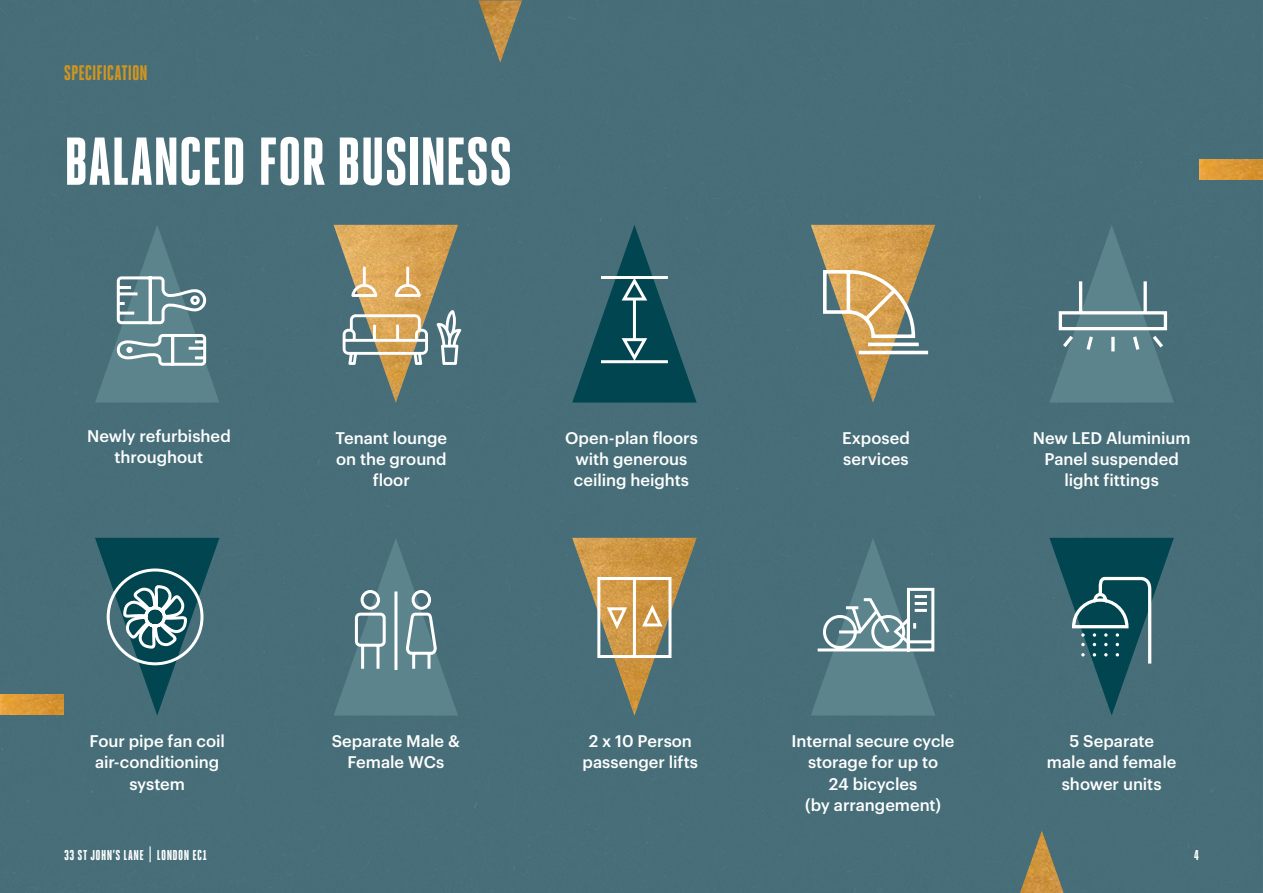
<style>
.page{position:relative;width:1263px;height:893px;background:#476e78}
.page>*{position:absolute;margin:0;border:0;box-sizing:border-box;transform-origin:0 0}
._5CP_language_pull{font:800 67.5px "Heroic Condensed";letter-spacing:-.01em;color:#fff}
._5CP_Page_Heading{font:800 21px "Heroic Condensed";color:#ce9522}
._5CP_Stand_First{font:500 16.5px/21px "Graphik";color:#fff;text-align:center}
.t1{font:800 14.25px "Heroic Condensed";letter-spacing:.03em;color:#fff}
.s1{font-size:18.6px}
</style>
<div class="page">
<svg style="left:811px;top:539px;width:124px;height:176px"></svg>
<svg style="left:1049px;top:538px;width:125px;height:177px"></svg>
<svg style="left:572px;top:538px;width:125px;height:177px"></svg>
<svg style="left:334px;top:539px;width:124px;height:176px"></svg>
<svg style="left:572px;top:225px;width:125px;height:178px"></svg>
<svg style="left:334px;top:225px;width:127px;height:178px"></svg>
<svg style="left:95px;top:537px;width:124px;height:178px"></svg>
<svg style="left:811px;top:225px;width:124px;height:178px"></svg>
<svg style="left:1050px;top:226px;width:124px;height:177px"></svg>
<svg style="left:95px;top:226px;width:124px;height:177px"></svg>
<img style="left:478px;top:0;width:44px;height:63px">
<img style="left:1020px;top:831px;width:44px;height:62px">
<img style="left:1199px;top:159px;width:64px;height:21px">
<img style="left:0;top:694px;width:64px;height:20px">
<p class="_5CP_Page_Heading" style="left:64px;top:61px;width:85px">SPECIFICATION</p>
<p class="_5CP_language_pull" style="left:64px;top:124px;width:450px">BALANCED FOR BUSINESS</p>
<p class="_5CP_Stand_First" style="left:87px;top:424px;width:145px">Newly refurbished throughout</p>
<p class="_5CP_Stand_First" style="left:336px;top:426px;width:113px">Tenant lounge on the ground floor</p>
<p class="_5CP_Stand_First" style="left:565px;top:426px;width:134px">Open-plan floors with generous ceiling heights</p>
<p class="_5CP_Stand_First" style="left:842px;top:426px;width:69px;text-align:left">Exposed services</p>
<p class="_5CP_Stand_First" style="left:1033px;top:426px;width:159px">New LED Aluminium<br>Panel suspended light fittings</p>
<p class="_5CP_Stand_First" style="left:90px;top:730px;width:137px">Four pipe fan coil air-conditioning system</p>
<p class="_5CP_Stand_First" style="left:332px;top:730px;width:130px">Separate Male &amp;<br>Female WCs</p>
<p class="_5CP_Stand_First" style="left:1047px;top:730px;width:131px">5 Separate<br>male and female shower units</p>
<p class="_5CP_Stand_First" style="left:792px;top:730px;width:164px">Internal secure cycle storage for up to<br>24 bicycles<br>(by arrangement)</p>
<p class="_5CP_Stand_First" style="left:583px;top:730px;width:117px">2 x 10 Person passenger lifts</p>
<p class="t1" style="left:64px;top:847px;width:144px">33 ST JOHN’S LANE <span class="s1">|</span> LONDON EC1</p>
<p class="t1" style="left:1194px;top:847px;width:6px">4</p>
</div>
